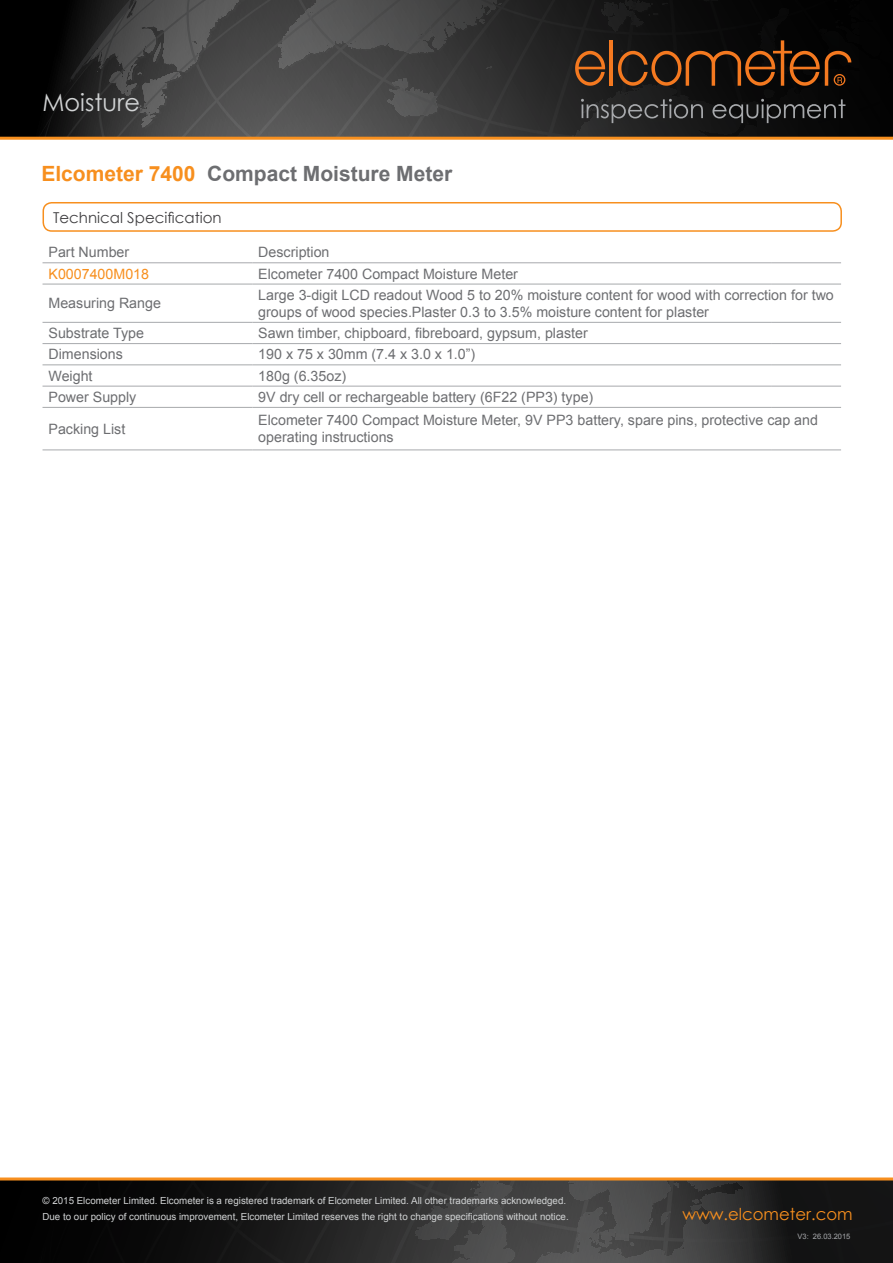
<style>
.page{position:relative;width:893px;height:1263px;background:#fff}
.page>*{position:absolute;margin:0;border:0;box-sizing:border-box;transform-origin:0 0}
.t1{font:24px "Century Gothic";color:#d1d3d4}
.t2{font:700 21px "Arial";color:#6d6e71}
.t3{font:16.5px "Century Gothic";color:#f78f1e}
.t4{font:15px "Century Gothic";color:#414042}
.t5{font:14.25px/17.1px "Arial";color:#6d6e71}
.t6{font:14.25px "Arial";color:#f78f1e}
.t7{font:9.75px/15.9px "Arial";color:#d1d3d4}
.t8{font:7.5px "Arial";color:#a7a9ac}
.s1{color:#f78f1e}
</style>
<div class="page">
<div style="left:0;top:0;width:893px;height:138px;background:#000"></div>
<svg style="left:34px;top:0;width:859px;height:137px;background:#373737"></svg>
<hr style="left:609px;top:40px;width:4px;height:46px;background:#f47920">
<svg style="left:575px;top:51px;width:30px;height:35px"></svg>
<svg style="left:618px;top:0;width:275px;height:86px"></svg>
<svg style="left:581px;top:99px;width:264px;height:24px"></svg>
<hr style="left:0;top:137px;width:893px;height:3px;background:#f78f1e">
<svg style="left:0;top:1180px;width:893px;height:83px;background:#272626"></svg>
<hr style="left:0;top:1177px;width:893px;height:3px;background:#f78f1e">
<div style="left:43px;top:202px;width:799px;height:30px;border:2px solid #f78f1e;border-radius:9px"></div>
<hr style="left:43px;top:263px;width:209px;height:1px;background:#a7a9ac">
<hr style="left:252px;top:263px;width:519px;height:1px;background:#a7a9ac">
<hr style="left:771px;top:263px;width:70px;height:1px;background:#a7a9ac">
<hr style="left:43px;top:284px;width:209px;height:1px;background:#a7a9ac">
<hr style="left:252px;top:284px;width:519px;height:1px;background:#a7a9ac">
<hr style="left:771px;top:284px;width:70px;height:1px;background:#a7a9ac">
<hr style="left:43px;top:322px;width:209px;height:1px;background:#a7a9ac">
<hr style="left:252px;top:322px;width:519px;height:1px;background:#a7a9ac">
<hr style="left:771px;top:322px;width:70px;height:1px;background:#a7a9ac">
<hr style="left:43px;top:343px;width:209px;height:1px;background:#a7a9ac">
<hr style="left:252px;top:343px;width:519px;height:1px;background:#a7a9ac">
<hr style="left:771px;top:343px;width:70px;height:1px;background:#a7a9ac">
<hr style="left:43px;top:365px;width:209px;height:1px;background:#a7a9ac">
<hr style="left:252px;top:365px;width:519px;height:1px;background:#a7a9ac">
<hr style="left:771px;top:365px;width:70px;height:1px;background:#a7a9ac">
<hr style="left:43px;top:386px;width:209px;height:1px;background:#a7a9ac">
<hr style="left:252px;top:386px;width:519px;height:1px;background:#a7a9ac">
<hr style="left:771px;top:386px;width:70px;height:1px;background:#a7a9ac">
<hr style="left:43px;top:407px;width:209px;height:1px;background:#a7a9ac">
<hr style="left:252px;top:407px;width:519px;height:1px;background:#a7a9ac">
<hr style="left:771px;top:407px;width:70px;height:1px;background:#a7a9ac">
<hr style="left:43px;top:450px;width:209px;height:1px;background:#a7a9ac">
<hr style="left:252px;top:450px;width:519px;height:1px;background:#a7a9ac">
<hr style="left:771px;top:450px;width:70px;height:1px;background:#a7a9ac">
<h1 class="t1" style="left:43px;top:86px;width:99px">Moisture</h1>
<h2 class="t2" style="left:41px;top:159px;width:412px"><span class="s1">Elcometer 7400</span> Compact Moisture Meter</h2>
<p class="t4" style="left:53px;top:207px;width:170px">Technical Specification</p>
<p class="t5" style="left:49px;top:243px;width:82px">Part Number</p>
<p class="t5" style="left:258px;top:243px;width:73px">Description</p>
<p class="t6" style="left:49px;top:264px;width:102px">K0007400M018</p>
<p class="t5" style="left:258px;top:265px;width:261px">Elcometer 7400 Compact Moisture Meter</p>
<p class="t5" style="left:49px;top:295px;width:114px">Measuring Range</p>
<p class="t5" style="left:258px;top:286px;width:577px">Large 3-digit LCD readout Wood 5 to 20% moisture content for wood with correction for two groups of wood species.Plaster 0.3 to 3.5% moisture content for plaster</p>
<p class="t5" style="left:49px;top:325px;width:97px">Substrate Type</p>
<p class="t5" style="left:258px;top:325px;width:331px">Sawn timber, chipboard, fibreboard, gypsum, plaster</p>
<p class="t5" style="left:49px;top:346px;width:76px">Dimensions</p>
<p class="t5" style="left:258px;top:346px;width:219px">190 x 75 x 30mm (7.4 x 3.0 x 1.0”)</p>
<p class="t5" style="left:49px;top:367px;width:46px">Weight</p>
<p class="t5" style="left:258px;top:367px;width:89px">180g (6.35oz)</p>
<p class="t5" style="left:49px;top:389px;width:89px">Power Supply</p>
<p class="t5" style="left:258px;top:389px;width:337px">9V dry cell or rechargeable battery (6F22 (PP3) type)</p>
<p class="t5" style="left:49px;top:420px;width:78px">Packing List</p>
<p class="t5" style="left:258px;top:412px;width:561px">Elcometer 7400 Compact Moisture Meter, 9V PP3 battery, spare pins, protective cap and operating instructions</p>
<p class="t7" style="left:43px;top:1192px;width:528px">© 2015 Elcometer Limited. Elcometer is a registered trademark of Elcometer Limited. All other trademarks acknowledged.<br>Due to our policy of continuous improvement, Elcometer Limited reserves the right to change specifications without notice.</p>
<p class="t3" style="left:682px;top:1202px;width:172px">www.elcometer.com</p>
<p class="t8" style="left:797px;top:1231px;width:54px">V3: 26.03.2015</p>
</div>
